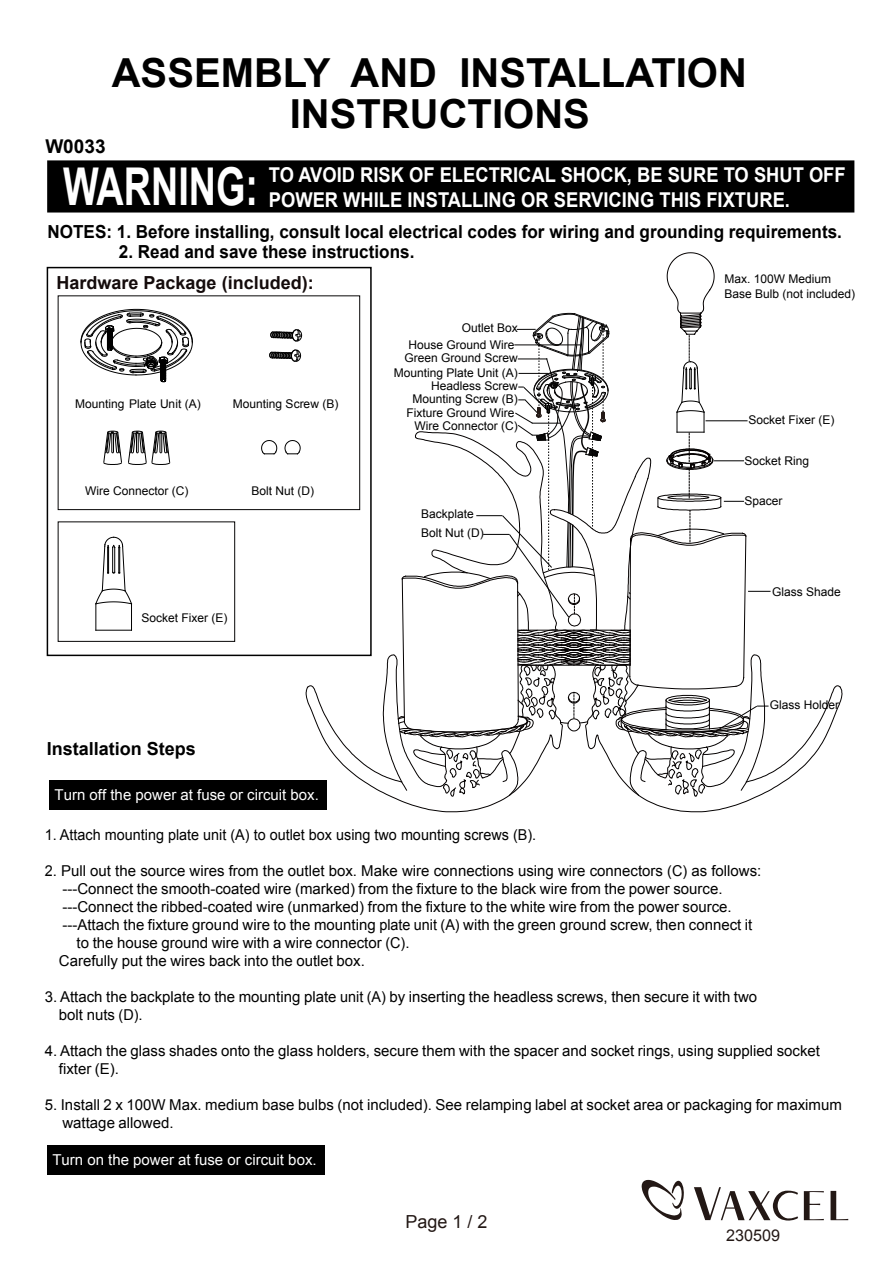
<style>
.page{position:relative;width:893px;height:1263px;background:#fff}
.page>*{position:absolute;margin:0;border:0;box-sizing:border-box;transform-origin:0 0}
.t1{font:700 52.2px "Arial";color:#fff;scale:.72 1}
.t2{font:700 40.05px/41.1px "Arial";color:#000;text-align:center}
.t3{font:700 20.4px/24.6px "Arial";color:#fff;scale:.9 1}
.t4{font:700 19.05px "Arial";color:#000}
.t5{font:700 18px "Arial";color:#000;scale:.95 1}
.t6{font:700 18px "Arial";color:#140b0b}
.t7{font:700 18px "Arial";color:#000}
.t8{font:18px "Arial";color:#231815}
.t9{font:16.2px "Arial";color:#231815}
.t10{font:15px/18px "Arial";color:#000}
.t11{font:15px "Arial";color:#000;scale:.96 1}
.t12{font:15px "Arial";color:#fff}
.t13{font:12px/14.4px "Arial";color:#000}
</style>
<div class="page">
<svg style="left:830px;top:1191px;width:18px;height:29px"></svg>
<svg style="left:694px;top:1187px;width:104px;height:34px"></svg>
<svg style="left:804px;top:1191px;width:20px;height:29px"></svg>
<svg style="left:641px;top:1180px;width:43px;height:40px"></svg>
<div style="left:47px;top:160px;width:807px;height:53px;background:#000;border:6px solid #000"></div>
<div style="left:58px;top:521px;width:177px;height:121px;border:1px solid #070606"></div>
<div style="left:49px;top:780px;width:278px;height:29px;background:#000"></div>
<div style="left:47px;top:1145px;width:278px;height:30px;background:#000"></div>
<hr style="left:96px;top:630px;width:36px;height:1px;background:#000">
<svg style="left:95px;top:536px;width:37px;height:94px"></svg>
<svg style="left:128px;top:431px;width:42px;height:34px"></svg>
<svg style="left:103px;top:431px;width:19px;height:34px"></svg>
<svg style="left:81px;top:309px;width:112px;height:73px"></svg>
<svg style="left:261px;top:252px;width:581px;height:560px"></svg>
<h2 class="t2" style="left:112px;top:53px;width:637px">ASSEMBLY AND INSTALLATION<br>INSTRUCTIONS</h2>
<p class="t4" style="left:45px;top:134px;width:62px">W0033</p>
<h1 class="t1" style="left:63px;top:152px;width:273px">WARNING:</h1>
<h3 class="t3" style="left:269px;top:164px;width:642px">TO AVOID RISK OF ELECTRICAL SHOCK, BE SURE TO SHUT OFF<br>POWER WHILE INSTALLING OR SERVICING THIS FIXTURE.</h3>
<p class="t5" style="left:48px;top:220px;width:838px">NOTES: 1. Before installing, consult local electrical codes for wiring and grounding requirements.</p>
<p class="t5" style="left:119px;top:240px;width:313px">2. Read and save these instructions.</p>
<p class="t6" style="left:57px;top:271px;width:259px">Hardware Package (included):</p>
<p class="t13" style="left:75px;top:396px;width:127px">Mounting Plate Unit (A)</p>
<p class="t13" style="left:233px;top:396px;width:107px">Mounting Screw (B)</p>
<p class="t13" style="left:85px;top:484px;width:105px">Wire Connector (C)</p>
<p class="t13" style="left:252px;top:484px;width:64px">Bolt Nut (D)</p>
<p class="t13" style="left:141px;top:611px;width:88px">Socket Fixer (E)</p>
<p class="t7" style="left:47px;top:736px;width:151px">Installation Steps</p>
<p class="t12" style="left:55px;top:785px;width:266px">Turn off the power at fuse or circuit box.</p>
<p class="t13" style="left:462px;top:321px;width:58px">Outlet Box</p>
<p class="t13" style="left:408px;top:337px;width:108px">House Ground Wire</p>
<p class="t13" style="left:404px;top:351px;width:115px">Green Ground Screw</p>
<p class="t13" style="left:412px;top:392px;width:107px">Mounting Screw (B)</p>
<p class="t13" style="left:394px;top:366px;width:126px">Mounting Plate Unit (A)</p>
<p class="t13" style="left:431px;top:379px;width:88px">Headless Screw</p>
<p class="t13" style="left:414px;top:418px;width:105px">Wire Connector (C)</p>
<p class="t13" style="left:406px;top:405px;width:110px">Fixture Ground Wire</p>
<p class="t13" style="left:421px;top:507px;width:54px">Backplate</p>
<p class="t13" style="left:421px;top:526px;width:64px">Bolt Nut (D)</p>
<p class="t13" style="left:724px;top:272px;width:132px">Max. 100W Medium<br>Base Bulb (not included)</p>
<p class="t13" style="left:748px;top:413px;width:88px">Socket Fixer (E)</p>
<p class="t13" style="left:744px;top:453px;width:66px">Socket Ring</p>
<p class="t13" style="left:744px;top:494px;width:40px">Spacer</p>
<p class="t13" style="left:772px;top:584px;width:70px">Glass Shade</p>
<p class="t13" style="left:770px;top:698px;width:71px">Glass Holder</p>
<p class="t11" style="left:45px;top:824px;width:513px">1. Attach mounting plate unit (A) to outlet box using two mounting screws (B).</p>
<p class="t11" style="left:45px;top:860px;width:748px">2. Pull out the source wires from the outlet box. Make wire connections using wire connectors (C) as follows:</p>
<p class="t10" style="left:62px;top:879px;width:662px">---Connect the smooth-coated wire (marked) from the fixture to the black wire from the power source.</p>
<p class="t10" style="left:62px;top:897px;width:671px">---Connect the ribbed-coated wire (unmarked) from the fixture to the white wire from the power source.</p>
<p class="t10" style="left:62px;top:915px;width:691px">---Attach the fixture ground wire to the mounting plate unit (A) with the green ground screw, then connect it</p>
<p class="t10" style="left:77px;top:933px;width:334px">to the house ground wire with a wire connector (C).</p>
<p class="t10" style="left:59px;top:951px;width:307px">Carefully put the wires back into the outlet box.</p>
<p class="t10" style="left:59px;top:987px;width:700px;text-indent:-14px">3. Attach the backplate to the mounting plate unit (A) by inserting the headless screws, then secure it with two bolt nuts (D).</p>
<p class="t10" style="left:59px;top:1041px;width:763px;text-indent:-14px">4. Attach the glass shades onto the glass holders, secure them with the spacer and socket rings, using supplied socket fixter (E).</p>
<p class="t10" style="left:62px;top:1095px;width:781px;text-indent:-18px">5. Install 2 x 100W Max. medium base bulbs (not included). See relamping label at socket area or packaging for maximum wattage allowed.</p>
<p class="t12" style="left:52px;top:1150px;width:266px">Turn on the power at fuse or circuit box.</p>
<p class="t8" style="left:405px;top:1209px;width:84px">Page 1 / 2</p>
<p class="t9" style="left:726px;top:1225px;width:55px">230509</p>
</div>
